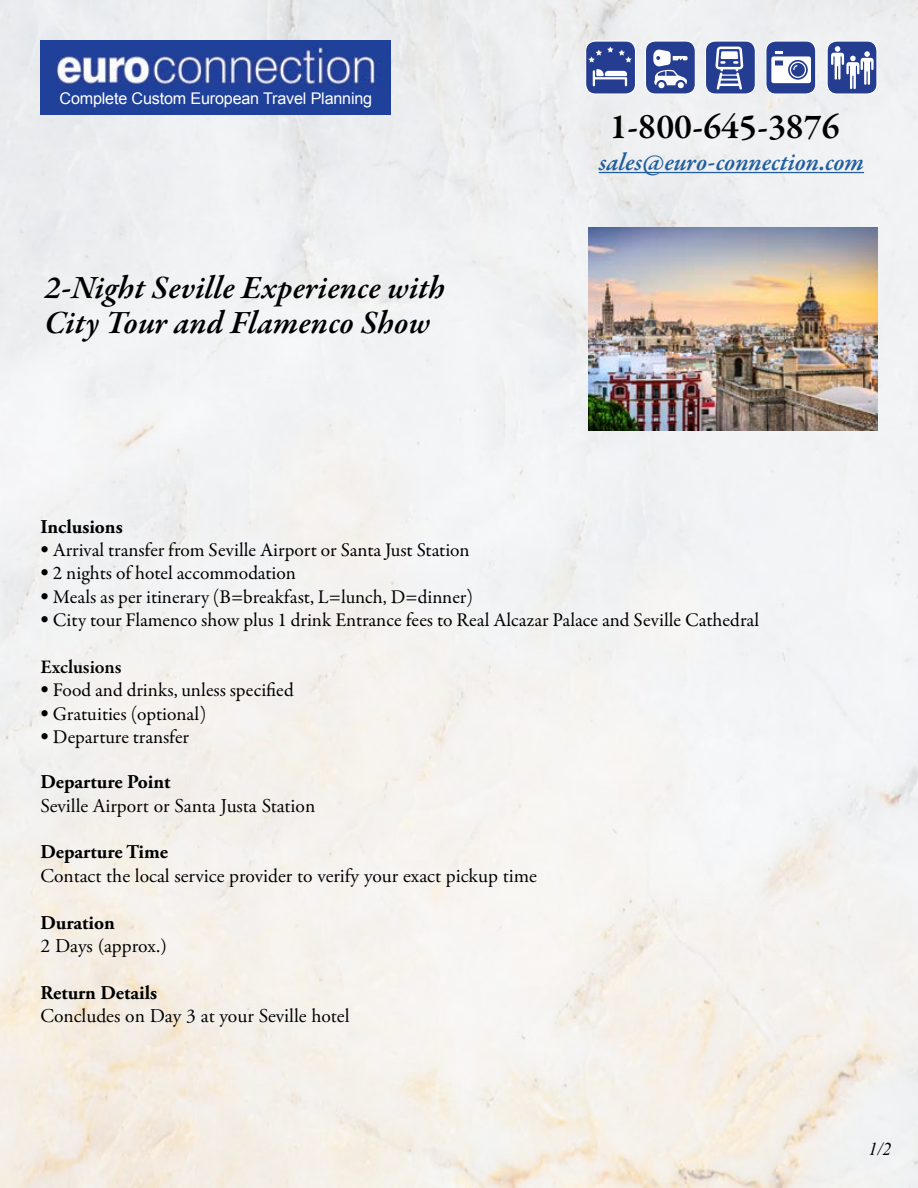
<style>
.page{position:relative;width:918px;height:1188px;background:#fff}
.page>*{position:absolute;margin:0;border:0;box-sizing:border-box;transform-origin:0 0}
.t1{font:600 36px "Garamond Premr Pro";color:#000}
.t2{font:italic 600 33px/34.5px "Garamond Premr Pro";letter-spacing:.005em;color:#000}
.t3{font:italic 600 25.5px "Garamond Premr Pro";letter-spacing:-.005em;color:#215e9e}
.t4{font:19.5px "Garamond Premr Pro";letter-spacing:-.005em;color:#000}
.t5{font:19.5px "Adobe Garamond Pro";color:#000}
.t6{font:700 19.5px "Adobe Garamond Pro";color:#000}
.t7{font:19.5px "Adobe Garamond";color:#000}
.t8{font:600 19.5px "Garamond Premr Pro";letter-spacing:-.01em;color:#000}
.t9{font:italic 18px "Times New Roman";color:#000}
.t10{font:16.2px "Arial";letter-spacing:-.01em;color:#fff}
</style>
<div class="page">
<img style="left:0;top:0;width:918px;height:1188px">
<div style="left:586px;top:41px;width:50px;height:53px;background:#253d90;border-radius:10px"></div>
<div style="left:585px;top:41px;width:51px;height:54px;border:1px solid #fff;border-radius:10px"></div>
<div style="left:645px;top:41px;width:50px;height:53px;background:#253d90;border-radius:10px"></div>
<div style="left:645px;top:41px;width:51px;height:54px;border:1px solid #fff;border-radius:10px"></div>
<div style="left:706px;top:41px;width:49px;height:53px;background:#253d90;border-radius:10px"></div>
<div style="left:705px;top:41px;width:51px;height:54px;border:1px solid #fff;border-radius:10px"></div>
<div style="left:766px;top:41px;width:50px;height:53px;background:#253d90;border-radius:10px"></div>
<div style="left:765px;top:41px;width:51px;height:54px;border:1px solid #fff;border-radius:10px"></div>
<div style="left:827px;top:41px;width:50px;height:53px;background:#253d90;border-radius:10px"></div>
<div style="left:827px;top:41px;width:50px;height:54px;border:1px solid #fff;border-radius:10px"></div>
<svg style="left:715px;top:47px;width:28px;height:43px"></svg>
<svg style="left:593px;top:70px;width:34px;height:16px"></svg>
<svg style="left:588px;top:47px;width:44px;height:16px"></svg>
<svg style="left:831px;top:46px;width:43px;height:43px"></svg>
<svg style="left:771px;top:51px;width:40px;height:32px"></svg>
<svg style="left:653px;top:49px;width:35px;height:39px"></svg>
<div style="left:40px;top:40px;width:352px;height:76px;background:#20419b"></div>
<img style="left:56px;top:46px;width:325px;height:47px">
<hr style="left:599px;top:172px;width:265px;height:1px;background:#215e9e">
<img style="left:588px;top:227px;width:290px;height:203px">
<p class="t10" style="left:60px;top:88px;width:314px">Complete Custom European Travel Planning</p>
<h2 class="t2" style="left:44px;top:272px;width:402px">2-Night Seville Experience with<br>City Tour and Flamenco Show</h2>
<h1 class="t1" style="left:609px;top:105px;width:232px">1-800-645-3876</h1>
<h3 class="t3" style="left:599px;top:146px;width:267px">sales@euro-connection.com</h3>
<p class="t6" style="left:40px;top:515px;width:84px">Inclusions</p>
<p class="t4" style="left:40px;top:538px;width:431px">• Arrival transfer from Seville Airport or Santa Just Station</p>
<p class="t4" style="left:40px;top:561px;width:257px">• 2 nights of hotel accommodation</p>
<p class="t4" style="left:40px;top:585px;width:434px">• Meals as per itinerary (B=breakfast, L=lunch, D=dinner)</p>
<p class="t4" style="left:40px;top:608px;width:720px">• City tour Flamenco show plus 1 drink Entrance fees to Real Alcazar Palace and Seville Cathedral</p>
<p class="t8" style="left:40px;top:655px;width:83px">Exclusions</p>
<p class="t4" style="left:40px;top:678px;width:255px">• Food and drinks, unless specified</p>
<p class="t4" style="left:40px;top:702px;width:167px">• Gratuities (optional)</p>
<p class="t4" style="left:40px;top:725px;width:150px">• Departure transfer</p>
<p class="t6" style="left:40px;top:771px;width:131px">Departure Point</p>
<p class="t5" style="left:40px;top:794px;width:276px">Seville Airport or Santa Justa Station</p>
<p class="t6" style="left:40px;top:841px;width:129px">Departure Time</p>
<p class="t5" style="left:40px;top:864px;width:498px">Contact the local service provider to verify your exact pickup time</p>
<p class="t6" style="left:40px;top:911px;width:76px">Duration</p>
<p class="t5" style="left:40px;top:934px;width:128px">2 Days (approx.)</p>
<p class="t6" style="left:40px;top:981px;width:118px">Return Details</p>
<p class="t7" style="left:40px;top:1006px;width:311px">Concludes on Day 3 at your Seville hotel</p>
<p class="t9" style="left:868px;top:1137px;width:25px">1/2</p>
</div>
